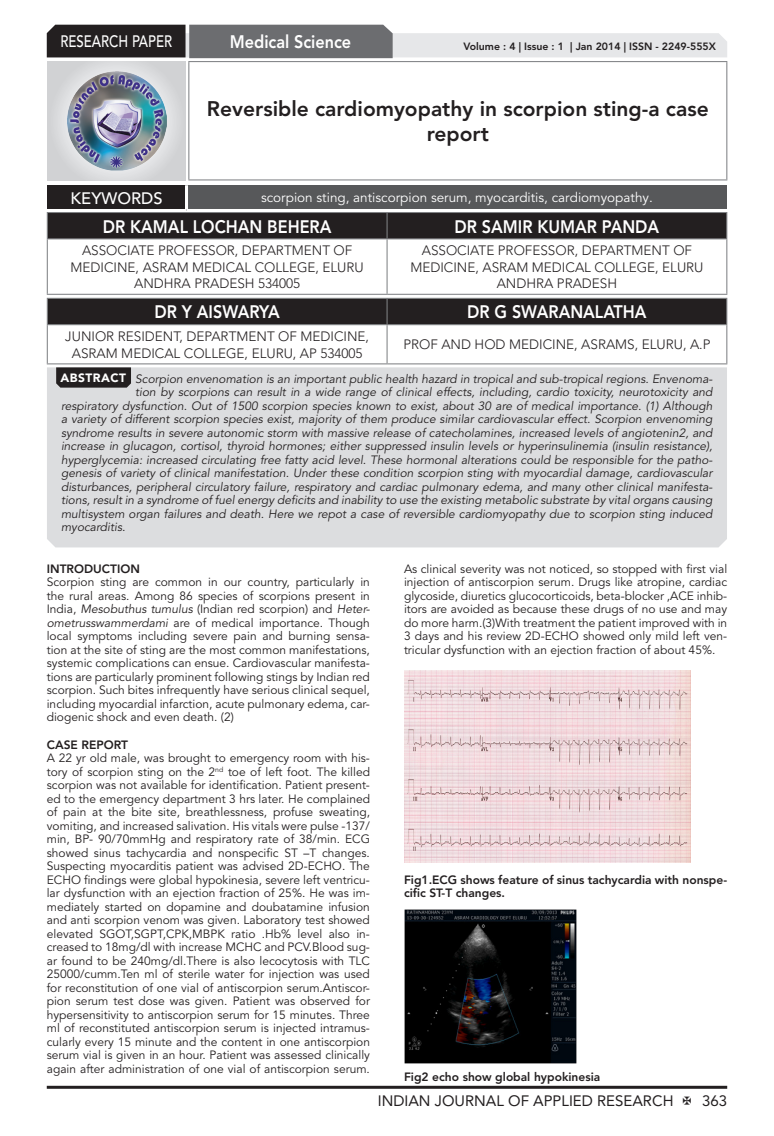
<style>
.page{position:relative;width:774px;height:1136px;background:#fff}
.page>*{position:absolute;margin:0;border:0;box-sizing:border-box;transform-origin:0 0}
.Articles_Head{font:800 21px/25.2px "Avenir LT Std";color:#231f20;text-align:center}
.Author_Name{font:800 18px "Avenir LT Std";color:#fff;scale:.9 1}
.Subject_Name{font:800 18px "Avenir LT Std";color:#fff;scale:.9 1}
.Address{font:500 16.5px "Avenir LT Std";color:#fff;scale:.8 1}
.Address-2{font:500 16.5px "Avenir LT Std";color:#fff}
.t1{font:15px "Avenir LT Std";color:#231f20}
.Address-3{font:300 13.5px/16.2px "Avenir LT Std";color:#231f20;text-align:center}
.Address-4{font:13.5px "Avenir LT Std";color:#fff}
.Body_Text{font:12px/13.5px "Avenir LT Std";color:#231f20;text-align:justify}
.Body_Text-2{font:italic 12px "Avenir LT Std";color:#231f20}
.Bold{font:800 12px/13.5px "Avenir LT Std";color:#231f20}
.t2{font:900 12px "Avenir LT Std";letter-spacing:.04em;color:#fff}
.t3{font:800 10.5px "Avenir LT Std";color:#231f20}
.s1{font-style:italic}
</style>
<div class="page">
<hr style="left:47px;top:1085px;width:680px;height:3px;background:#231f20">
<div style="left:48px;top:62px;width:137px;height:118px;background:linear-gradient(to right,#d9dadc,#d8d9db)"></div>
<img style="left:68px;top:71px;width:99px;height:100px">
<svg style="left:47px;top:25px;width:680px;height:33px;background:#9e9e9f"></svg>
<hr style="left:188px;top:61px;width:539px;height:1px;background:#808285">
<hr style="left:188px;top:62px;width:1px;height:117px;background:#808285">
<hr style="left:726px;top:62px;width:1px;height:117px;background:#808285">
<hr style="left:188px;top:179px;width:539px;height:1px;background:#808285">
<div style="left:47px;top:212px;width:680px;height:26px;background:#231f20"></div>
<hr style="left:47px;top:238px;width:340px;height:1px;background:#808285">
<hr style="left:47px;top:239px;width:1px;height:55px;background:#808285">
<hr style="left:387px;top:238px;width:340px;height:1px;background:#808285">
<hr style="left:386px;top:239px;width:2px;height:55px;background:#808285">
<hr style="left:726px;top:239px;width:1px;height:55px;background:#808285">
<hr style="left:47px;top:294px;width:340px;height:1px;background:#808285">
<hr style="left:387px;top:294px;width:340px;height:1px;background:#808285">
<div style="left:47px;top:298px;width:680px;height:26px;background:#231f20"></div>
<hr style="left:47px;top:324px;width:340px;height:1px;background:#808285">
<hr style="left:47px;top:325px;width:1px;height:38px;background:#808285">
<hr style="left:387px;top:324px;width:340px;height:1px;background:#808285">
<hr style="left:386px;top:325px;width:2px;height:38px;background:#808285">
<hr style="left:726px;top:325px;width:1px;height:38px;background:#808285">
<hr style="left:47px;top:363px;width:340px;height:1px;background:#808285">
<hr style="left:387px;top:363px;width:340px;height:1px;background:#808285">
<div style="left:47px;top:185px;width:139px;height:25px;background:#231f20"></div>
<div style="left:186px;top:185px;width:541px;height:25px;background:#57585a"></div>
<hr style="left:185px;top:185px;width:3px;height:24px;background:#fff">
<hr style="left:47px;top:209px;width:139px;height:3px;background:#fff">
<hr style="left:186px;top:209px;width:541px;height:3px;background:#fff">
<div style="left:47px;top:367px;width:680px;height:180px;background:#dcdddf"></div>
<svg style="left:56px;top:367px;width:75px;height:20px"></svg>
<img style="left:404px;top:670px;width:286px;height:192px">
<img style="left:405px;top:909px;width:171px;height:154px">
<h3 class="Address" style="left:60px;top:32px;width:141px">RESEARCH PAPER</h3>
<p class="Subject_Name" style="left:230px;top:31px;width:136px">Medical Science</p>
<p class="t3" style="left:463px;top:41px;width:254px">Volume : 4 | Issue : 1 | Jan 2014 | ISSN - 2249-555X</p>
<p class="Articles_Head" style="left:207px;top:96px;width:503px">Reversible cardiomyopathy in scorpion sting-a case report</p>
<p class="Address-2" style="left:71px;top:189px;width:94px">KEYWORDS</p>
<p class="Address-4" style="left:261px;top:189px;width:393px">scorpion sting, antiscorpion serum, myocarditis, cardiomyopathy.</p>
<p class="Author_Name" style="left:103px;top:215px;width:255px">DR KAMAL LOCHAN BEHERA</p>
<p class="Author_Name" style="left:455px;top:215px;width:229px">DR SAMIR KUMAR PANDA</p>
<p class="Address-3" style="left:71px;top:243px;width:295px">ASSOCIATE PROFESSOR, DEPARTMENT OF<br>MEDICINE, ASRAM MEDICAL COLLEGE, ELURU</p>
<p class="Address-3" style="left:134px;top:275px;width:168px">ANDHRA PRADESH 534005</p>
<p class="Address-3" style="left:410px;top:243px;width:295px">ASSOCIATE PROFESSOR, DEPARTMENT OF<br>MEDICINE, ASRAM MEDICAL COLLEGE, ELURU</p>
<p class="Address-3" style="left:497px;top:275px;width:122px">ANDHRA PRADESH</p>
<p class="Author_Name" style="left:155px;top:301px;width:141px">DR Y AISWARYA</p>
<p class="Author_Name" style="left:467px;top:301px;width:201px">DR G SWARANALATHA</p>
<p class="Address-3" style="left:65px;top:328px;width:305px">JUNIOR RESIDENT, DEPARTMENT OF MEDICINE,<br>ASRAM MEDICAL COLLEGE, ELURU, AP 534005</p>
<p class="Address-3" style="left:403px;top:336px;width:309px">PROF AND HOD MEDICINE, ASRAMS, ELURU, A.P</p>
<p class="t2" style="left:60px;top:371px;width:67px">ABSTRACT</p>
<p class="Body_Text-2" style="left:135px;top:372px;width:579px">Scorpion envenomation is an important public health hazard in tropical and sub-tropical regions. Envenoma-</p>
<p class="Body_Text-2" style="left:135px;top:385px;width:579px">tion by scorpions can result in a wide range of clinical effects, including, cardio toxicity, neurotoxicity and</p>
<p class="Body_Text-2" style="left:61px;top:399px;width:653px">respiratory dysfunction. Out of 1500 scorpion species known to exist, about 30 are of medical importance. (1) Although</p>
<p class="Body_Text-2" style="left:61px;top:412px;width:653px">a variety of different scorpion species exist, majority of them produce similar cardiovascular effect. Scorpion envenoming</p>
<p class="Body_Text-2" style="left:61px;top:426px;width:653px">syndrome results in severe autonomic storm with massive release of catecholamines, increased levels of angiotenin2, and</p>
<p class="Body_Text-2" style="left:61px;top:439px;width:653px">increase in glucagon, cortisol, thyroid hormones; either suppressed insulin levels or hyperinsulinemia (insulin resistance),</p>
<p class="Body_Text-2" style="left:61px;top:453px;width:653px">hyperglycemia: increased circulating free fatty acid level. These hormonal alterations could be responsible for the patho-</p>
<p class="Body_Text-2" style="left:61px;top:466px;width:653px">genesis of variety of clinical manifestation. Under these condition scorpion sting with myocardial damage, cardiovascular</p>
<p class="Body_Text-2" style="left:61px;top:480px;width:653px">disturbances, peripheral circulatory failure, respiratory and cardiac pulmonary edema, and many other clinical manifesta-</p>
<p class="Body_Text-2" style="left:61px;top:493px;width:653px">tions, result in a syndrome of fuel energy deficits and inability to use the existing metabolic substrate by vital organs causing</p>
<p class="Body_Text-2" style="left:61px;top:507px;width:653px">multisystem organ failures and death. Here we repot a case of reversible cardiomyopathy due to scorpion sting induced</p>
<p class="Body_Text-2" style="left:61px;top:520px;width:66px">myocarditis.</p>
<p class="Bold" style="left:47px;top:562px;width:95px">INTRODUCTION</p>
<p class="Body_Text" style="left:47px;top:575px;width:325px">Scorpion sting are common in our country, particularly in the rural areas. Among 86 species of scorpions present in India, <span class="s1">Mesobuthus tumulus</span> (Indian red scorpion) and <span class="s1">Heter&shy;ometrusswammerdami</span> are of medical importance. Though local symptoms including severe pain and burning sensa&shy;tion at the site of sting are the most common manifestations, systemic complications can ensue. Cardiovascular manifesta&shy;tions are particularly prominent following stings by Indian red scorpion. Such bites infrequently have serious clinical sequel, including myocardial infarction, acute pulmonary edema, car&shy;diogenic shock and even death. (2)</p>
<p class="Bold" style="left:47px;top:737px;width:83px">CASE REPORT</p>
<p class="Body_Text" style="left:47px;top:751px;width:325px">A 22 yr old male, was brought to emergency room with his&shy;tory of scorpion sting on the 2<sup>nd</sup> toe of left foot. The killed scorpion was not available for identification. Patient present&shy;ed to the emergency department 3 hrs later. He complained of pain at the bite site, breathlessness, profuse sweating, vomiting, and increased salivation. His vitals were pulse -137/ min, BP- 90/70mmHg and respiratory rate of 38/min. ECG showed sinus tachycardia and nonspecific ST –T changes.<br>Suspecting myocarditis patient was advised 2D-ECHO. The ECHO findings were global hypokinesia, severe left ventricu&shy;lar dysfunction with an ejection fraction of 25%. He was im&shy;mediately started on dopamine and doubatamine infusion and anti scorpion venom was given. Laboratory test showed elevated SGOT,SGPT,CPK,MBPK ratio .Hb% level also in&shy;creased to 18mg/dl with increase MCHC and PCV.Blood sug&shy;ar found to be 240mg/dl.There is also lecocytosis with TLC 25000/cumm.Ten ml of sterile water for injection was used for reconstitution of one vial of antiscorpion serum.Antiscor&shy;pion serum test dose was given. Patient was observed for hypersensitivity to antiscorpion serum for 15 minutes. Three ml of reconstituted antiscorpion serum is injected intramus&shy;cularly every 15 minute and the content in one antiscorpion serum vial is given in an hour. Patient was assessed clinically again after administration of one vial of antiscorpion serum.</p>
<p class="Body_Text" style="left:404px;top:562px;width:325px">As clinical severity was not noticed, so stopped with first vial injection of antiscorpion serum. Drugs like atropine, cardiac glycoside, diuretics glucocorticoids, beta-blocker ,ACE inhib&shy;itors are avoided as because these drugs of no use and may do more harm.(3)With treatment the patient improved with in 3 days and his review 2D-ECHO showed only mild left ven&shy;tricular dysfunction with an ejection fraction of about 45%.</p>
<p class="Bold" style="left:404px;top:872px;width:325px">Fig1.ECG shows feature of sinus tachycardia with nonspe&shy;cific ST-T changes.</p>
<p class="Bold" style="left:404px;top:1069px;width:198px">Fig2 echo show global hypokinesia</p>
<p class="t1" style="left:378px;top:1091px;width:297px">INDIAN JOURNAL OF APPLIED RESEARCH</p>
<p class="t1" style="left:702px;top:1091px;width:27px">363</p>
</div>
